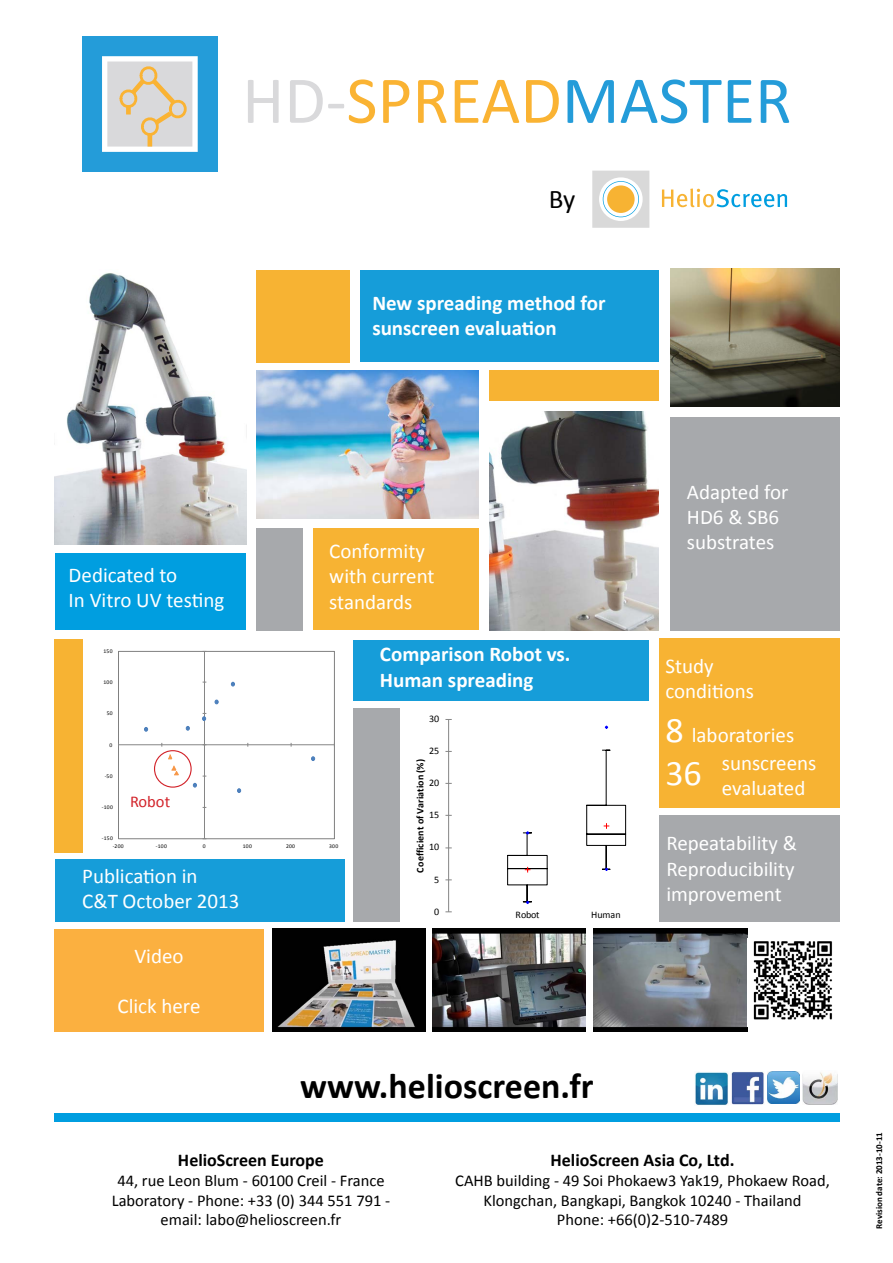
<style>
.page{position:relative;width:893px;height:1263px;background:#fff}
.page>*{position:absolute;margin:0;border:0;box-sizing:border-box;transform-origin:0 0}
.t1{font:700 36px "Calibri";color:#000}
.t2{font:36px "Calibri";color:#fff}
.t3{font:27px "Calibri";color:#000}
.t4{font:21px/25.2px "Calibri";color:#fff}
.t5{font:700 21px/25.2px "Calibri";color:#fff}
.t6{font:700 18px "Calibri";color:#000}
.t7{font:16.5px/19.8px "Calibri";color:#000;text-align:center}
.t8{font:16.5px "Calibri";color:#d2232a}
.t9{font:700 10.05px "Calibri";letter-spacing:.005em;color:#000}
.t10{font:10.05px "Calibri";letter-spacing:-.005em;color:#000}
.t11{font:700 9px "Calibri";color:#000}
.t12{font:5.7px "Calibri";letter-spacing:.05em;color:#000}
.s1{font-size:36px}
</style>
<div class="page">
<svg style="left:248px;top:80px;width:31px;height:43px"></svg>
<svg style="left:290px;top:79px;width:85px;height:44px"></svg>
<svg style="left:383px;top:80px;width:26px;height:43px"></svg>
<svg style="left:418px;top:80px;width:28px;height:43px"></svg>
<svg style="left:455px;top:80px;width:64px;height:43px"></svg>
<svg style="left:526px;top:80px;width:33px;height:43px"></svg>
<svg style="left:567px;top:80px;width:47px;height:43px"></svg>
<svg style="left:621px;top:79px;width:101px;height:44px"></svg>
<svg style="left:728px;top:80px;width:23px;height:43px"></svg>
<svg style="left:761px;top:80px;width:28px;height:43px"></svg>
<svg style="left:82px;top:36px;width:136px;height:136px;background:#83bcd6"></svg>
<div style="left:126px;top:106px;width:5px;height:8px;background:#fab333"></div>
<svg style="left:662px;top:188px;width:125px;height:19px"></svg>
<svg style="left:592px;top:171px;width:57px;height:57px"></svg>
<img style="left:55px;top:273px;width:191px;height:271px">
<img style="left:490px;top:411px;width:169px;height:219px">
<div style="left:56px;top:553px;width:190px;height:77px;background:#009ee0"></div>
<div style="left:671px;top:417px;width:169px;height:213px;background:#a7a9ac"></div>
<div style="left:256px;top:528px;width:47px;height:102px;background:#a7a9ac"></div>
<div style="left:360px;top:270px;width:299px;height:92px;background:#169dd9"></div>
<img style="left:256px;top:370px;width:222px;height:148px">
<img style="left:671px;top:269px;width:169px;height:137px">
<div style="left:256px;top:270px;width:93px;height:92px;background:#f7b333"></div>
<div style="left:313px;top:528px;width:165px;height:102px;background:#f7b333"></div>
<div style="left:490px;top:370px;width:169px;height:31px;background:#f7b333"></div>
<hr style="left:448px;top:719px;width:1px;height:193px;background:#868686">
<svg style="left:507px;top:831px;width:41px;height:73px"></svg>
<svg style="left:586px;top:749px;width:40px;height:122px"></svg>
<svg style="left:604px;top:725px;width:5px;height:4px"></svg>
<div style="left:118px;top:651px;width:217px;height:188px;border:1px solid #808080"></div>
<hr style="left:204px;top:651px;width:1px;height:188px;background:#868686">
<hr style="left:118px;top:744px;width:216px;height:1px;background:#868686">
<svg style="left:168px;top:754px;width:11px;height:22px"></svg>
<svg style="left:215px;top:700px;width:3px;height:4px"></svg>
<svg style="left:144px;top:727px;width:4px;height:4px"></svg>
<svg style="left:202px;top:713px;width:4px;height:8px"></svg>
<svg style="left:237px;top:788px;width:4px;height:5px"></svg>
<svg style="left:186px;top:726px;width:4px;height:4px"></svg>
<svg style="left:311px;top:756px;width:4px;height:5px"></svg>
<svg style="left:193px;top:783px;width:4px;height:4px"></svg>
<svg style="left:231px;top:682px;width:4px;height:4px"></svg>
<div style="left:154px;top:750px;width:38px;height:38px;border:1px solid #d2232a;border-radius:50%"></div>
<div style="left:353px;top:640px;width:296px;height:61px;background:#169dd9"></div>
<div style="left:54px;top:639px;width:28px;height:213px;background:#f7b333"></div>
<div style="left:353px;top:708px;width:47px;height:214px;background:#a7a9ac"></div>
<div style="left:659px;top:639px;width:181px;height:169px;background:#f7b333"></div>
<div style="left:56px;top:859px;width:289px;height:63px;background:#169dd9"></div>
<div style="left:659px;top:815px;width:181px;height:107px;background:#a7a9ac"></div>
<img style="left:432px;top:929px;width:154px;height:102px">
<img style="left:272px;top:929px;width:153px;height:102px">
<img style="left:594px;top:929px;width:153px;height:102px">
<img style="left:753px;top:941px;width:79px;height:79px">
<div style="left:54px;top:1113px;width:786px;height:9px;background:#009ee0"></div>
<img style="left:803px;top:1072px;width:35px;height:32px">
<img style="left:768px;top:1072px;width:32px;height:32px">
<img style="left:695px;top:1072px;width:33px;height:33px">
<img style="left:731px;top:1072px;width:33px;height:33px">
<div style="left:54px;top:929px;width:210px;height:102px;background:#fbb040"></div>
<p class="t3" style="left:549px;top:182px;width:28px">By</p>
<p class="t5" style="left:372px;top:290px;width:235px">New spreading method for sunscreen evaluation</p>
<p class="t4" style="left:69px;top:562px;width:157px">Dedicated to<br>In Vitro UV testing</p>
<p class="t4" style="left:329px;top:539px;width:107px">Conformity with current standards</p>
<p class="t4" style="left:687px;top:480px;width:103px">Adapted for<br>HD6 &amp; SB6 substrates</p>
<p class="t12" style="left:103px;top:647px;width:11px">150</p>
<p class="t12" style="left:103px;top:679px;width:11px">100</p>
<p class="t12" style="left:107px;top:710px;width:8px">50</p>
<p class="t12" style="left:110px;top:741px;width:4px">0</p>
<p class="t12" style="left:105px;top:772px;width:9px">-50</p>
<p class="t12" style="left:102px;top:804px;width:13px">-100</p>
<p class="t12" style="left:102px;top:835px;width:13px">-150</p>
<p class="t8" style="left:130px;top:791px;width:42px">Robot</p>
<p class="t12" style="left:113px;top:842px;width:13px">-200</p>
<p class="t12" style="left:156px;top:842px;width:13px">-100</p>
<p class="t12" style="left:203px;top:842px;width:4px">0</p>
<p class="t12" style="left:243px;top:842px;width:11px">100</p>
<p class="t12" style="left:286px;top:842px;width:11px">200</p>
<p class="t12" style="left:329px;top:842px;width:11px">300</p>
<p class="t4" style="left:82px;top:864px;width:159px">Publication in<br>C&amp;T October 2013</p>
<p class="t4" style="left:134px;top:943px;width:51px">Video</p>
<p class="t4" style="left:117px;top:993px;width:84px">Click here</p>
<p class="t5" style="left:380px;top:642px;width:192px">Comparison Robot vs.<br>Human spreading</p>
<p class="t4" style="left:665px;top:654px;width:90px">Study conditions</p>
<p class="t4" style="left:665px;top:722px;width:130px"><span class="s1">8</span> laboratories</p>
<h1 class="t2" style="left:665px;top:750px;width:38px">36</h1>
<p class="t10" style="left:429px;top:712px;width:12px">30</p>
<p class="t10" style="left:429px;top:744px;width:12px">25</p>
<p class="t9" style="left:414px;top:873px;width:115px;rotate:-90deg">Coefficient of Variation (%)</p>
<p class="t4" style="left:722px;top:750px;width:96px">sunscreens evaluated</p>
<p class="t10" style="left:429px;top:777px;width:12px">20</p>
<p class="t10" style="left:429px;top:809px;width:12px">15</p>
<p class="t4" style="left:666px;top:831px;width:132px;text-align:justify">Repeatability &amp; Reproducibility improvement</p>
<p class="t10" style="left:429px;top:841px;width:12px">10</p>
<p class="t10" style="left:434px;top:873px;width:7px">5</p>
<p class="t10" style="left:434px;top:905px;width:7px">0</p>
<p class="t10" style="left:515px;top:908px;width:26px">Robot</p>
<p class="t10" style="left:591px;top:908px;width:31px">Human</p>
<h1 class="t1" style="left:300px;top:1062px;width:295px">www.helioscreen.fr</h1>
<p class="t6" style="left:178px;top:1148px;width:148px">HelioScreen Europe</p>
<p class="t7" style="left:112px;top:1170px;width:280px">44, rue Leon Blum - 60100 Creil - France<br>Laboratory - Phone: +33 (0) 344 551 791 - email: labo@helioscreen.fr</p>
<p class="t6" style="left:551px;top:1148px;width:185px">HelioScreen Asia Co, Ltd.</p>
<p class="t7" style="left:455px;top:1170px;width:376px">CAHB building - 49 Soi Phokaew3 Yak19, Phokaew Road,<br>Klongchan, Bangkapi, Bangkok 10240 - Thailand<br>Phone: +66(0)2-510-7489</p>
<p class="t11" style="left:873px;top:1229px;width:98px;rotate:-90deg">Revision date: 2013-10-11</p>
</div>
